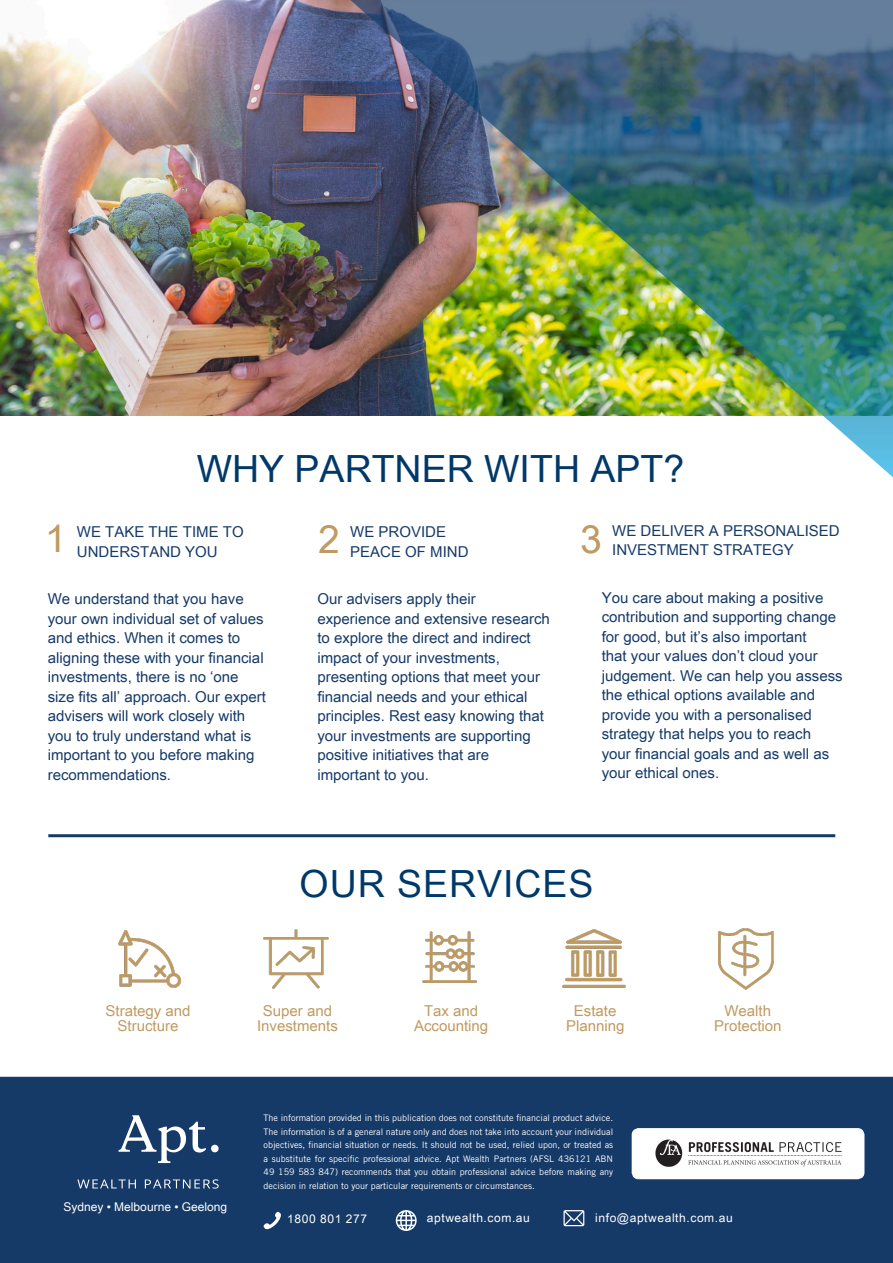
<style>
.page{position:relative;width:893px;height:1263px;background:#fff}
.page>*{position:absolute;margin:0;border:0;box-sizing:border-box;transform-origin:0 0}
.t1{font:39px "Arial Unicode MS";color:#c09a60}
.t2{font:37.5px "Arial Unicode MS";color:#003969}
.t3{font:37.5px "Arial Unicode MS";letter-spacing:.025em;color:#003969}
.t4{font:15px/19.5px "Arial Unicode MS";color:#163a68}
.t5{font:15px/15px "Arial Unicode MS";color:#c09a60;text-align:center}
.t6{font:12px "Arial Unicode MS";letter-spacing:.05em;color:#fff}
.t7{font:12px "Arial Unicode MS";color:#fff}
.t8{font:9px/13.5px "Trade Gothic LT Std";color:#fff;text-align:justify}
</style>
<div class="page">
<img style="left:0;top:0;width:336px;height:415px">
<img style="left:336px;top:0;width:557px;height:477px">
<hr style="left:48px;top:834px;width:787px;height:3px;background:#163a68">
<img style="left:422px;top:931px;width:55px;height:52px">
<img style="left:562px;top:930px;width:63px;height:57px">
<img style="left:118px;top:930px;width:63px;height:58px">
<img style="left:719px;top:929px;width:54px;height:60px">
<img style="left:264px;top:929px;width:65px;height:60px">
<div style="left:0;top:1076px;width:893px;height:187px;background:#163a68"></div>
<div style="left:632px;top:1129px;width:232px;height:49px;background:#fff;border-radius:6px"></div>
<div style="left:632px;top:1128px;width:232px;height:51px;border:2px solid #fff;border-radius:6px"></div>
<img style="left:635px;top:1131px;width:226px;height:36px">
<svg style="left:262px;top:1210px;width:20px;height:20px"></svg>
<svg style="left:396px;top:1210px;width:21px;height:21px"></svg>
<svg style="left:77px;top:1179px;width:59px;height:9px"></svg>
<svg style="left:145px;top:1179px;width:74px;height:9px"></svg>
<svg style="left:119px;top:1115px;width:100px;height:48px"></svg>
<svg style="left:563px;top:1210px;width:21px;height:16px"></svg>
<p class="t2" style="left:197px;top:441px;width:489px">WHY PARTNER WITH APT?</p>
<p class="t1" style="left:45px;top:510px;width:23px">1</p>
<p class="t1" style="left:318px;top:511px;width:23px">2</p>
<p class="t1" style="left:580px;top:511px;width:23px">3</p>
<p class="t4" style="left:612px;top:520px;width:229px">WE DELIVER A PERSONALISED<br>INVESTMENT STRATEGY</p>
<p class="t4" style="left:602px;top:587px;width:242px">You care about making a positive contribution and supporting change for good, but it’s also important<br>that your values don’t cloud your judgement. We can help you assess the ethical options available and provide you with a personalised strategy that helps you to reach your financial goals and as well as your ethical ones.</p>
<p class="t4" style="left:77px;top:522px;width:168px">WE TAKE THE TIME TO<br>UNDERSTAND YOU</p>
<p class="t4" style="left:48px;top:589px;width:220px">We understand that you have your own individual set of values and ethics. When it comes to aligning these with your financial investments, there is no ‘one size fits all’ approach. Our expert advisers will work closely with you to truly understand what is important to you before making recommendations.</p>
<p class="t4" style="left:350px;top:522px;width:120px">WE PROVIDE<br>PEACE OF MIND</p>
<p class="t4" style="left:317px;top:589px;width:234px">Our advisers apply their experience and extensive research to explore the direct and indirect impact of your investments, presenting options that meet your financial needs and your ethical principles. Rest easy knowing that your investments are supporting positive initiatives that are important to you.</p>
<p class="t3" style="left:300px;top:856px;width:295px">OUR SERVICES</p>
<p class="t5" style="left:106px;top:1002px;width:87px">Strategy and<br>Structure</p>
<p class="t5" style="left:257px;top:1002px;width:82px">Super and<br>Investments</p>
<p class="t5" style="left:714px;top:1002px;width:69px">Wealth<br>Protection</p>
<p class="t5" style="left:414px;top:1002px;width:76px">Tax and<br>Accounting</p>
<p class="t5" style="left:566px;top:1002px;width:60px">Estate<br>Planning</p>
<p class="t7" style="left:63px;top:1198px;width:165px">Sydney • Melbourne • Geelong</p>
<p class="t8" style="left:264px;top:1111px;width:351px">The information provided in this publication does not constitute financial product advice.<br>The information is of a general nature only and does not take into account your individual objectives, financial situation or needs. It should not be used, relied upon, or treated as a substitute for specific professional advice. Apt Wealth Partners (AFSL 436121 ABN 49 159 583 847) recommends that you obtain professional advice before making any decision in relation to your particular requirements or circumstances.</p>
<p class="t6" style="left:287px;top:1210px;width:81px">1800 801 277</p>
<p class="t6" style="left:427px;top:1209px;width:105px">aptwealth.com.au</p>
<p class="t6" style="left:595px;top:1209px;width:139px">info@aptwealth.com.au</p>
</div>
